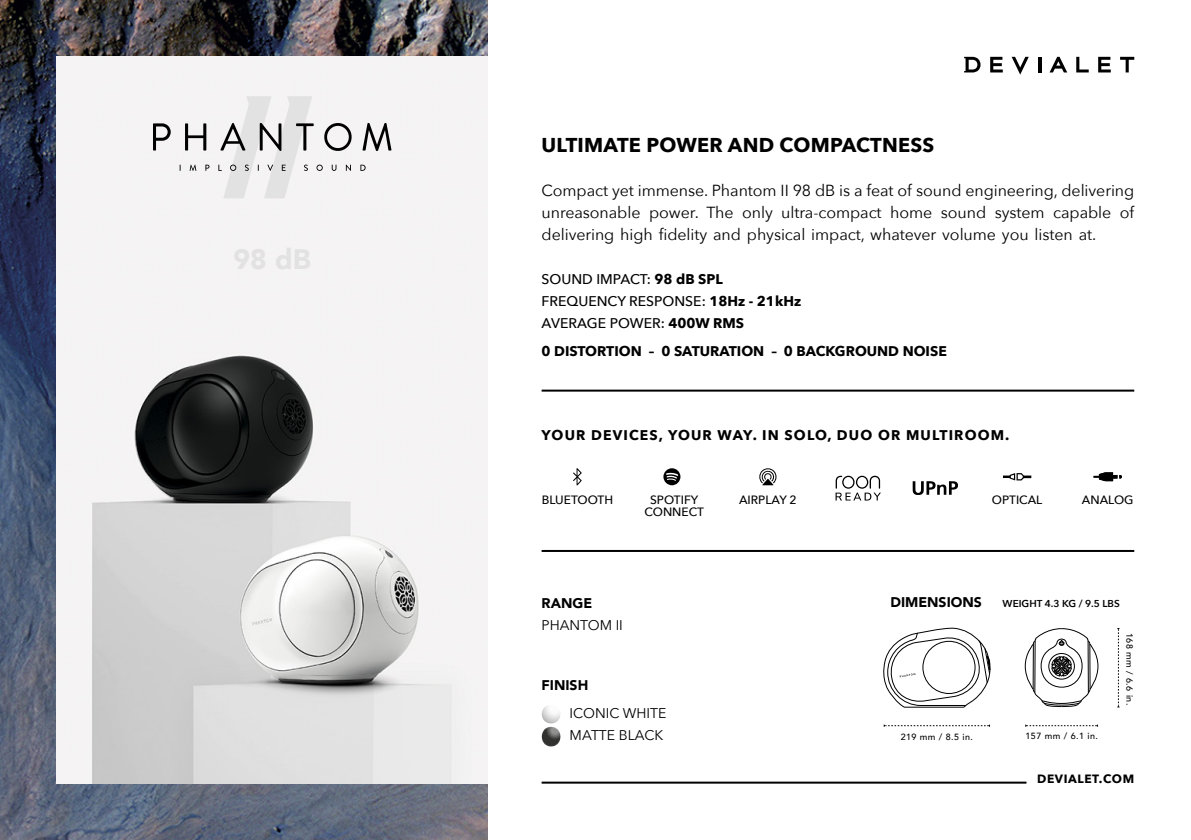
<style>
.page{position:relative;width:1191px;height:840px;background:#fff}
.page>*{position:absolute;margin:0;border:0;box-sizing:border-box;transform-origin:0 0}
.t1{font:700 20px "Avenir Next";letter-spacing:.01em;color:#000}
.t2{font:16px/22px "Avenir Next";letter-spacing:-.005em;color:#000;text-align:justify}
.t3{font:500 14px/22px "Avenir Next";color:#000}
.t4{font:700 14px "Avenir Next";letter-spacing:.08em;color:#000}
.t5{font:700 14px "Avenir Next";color:#000}
.t6{font:14px/22px "Avenir Next";color:#000}
.t7{font:900 14px "Avenir";color:#000}
.t8{font:500 12px "Avenir Next";color:#000}
.t9{font:700 12px "Avenir Next";letter-spacing:.05em;color:#000}
.t10{font:600 10px "Avenir Next";color:#000}
.t11{font:500 9px "Avenir";letter-spacing:.05em;color:#000}
.s1{font-weight:700}
</style>
<div class="page">
<svg style="left:1049px;top:57px;width:18px;height:15px"></svg>
<svg style="left:990px;top:57px;width:12px;height:15px"></svg>
<svg style="left:964px;top:57px;width:16px;height:15px"></svg>
<svg style="left:1076px;top:57px;width:12px;height:15px"></svg>
<hr style="left:1038px;top:57px;width:3px;height:15px;background:#000">
<svg style="left:1120px;top:57px;width:14px;height:15px"></svg>
<svg style="left:1098px;top:57px;width:12px;height:15px"></svg>
<svg style="left:1011px;top:57px;width:17px;height:18px"></svg>
<hr style="left:541px;top:781px;width:485px;height:2px;background:#000">
<img style="left:0;top:0;width:488px;height:839px">
<img style="left:57px;top:57px;width:431px;height:725px">
<svg style="left:153px;top:123px;width:18px;height:27px"></svg>
<svg style="left:185px;top:123px;width:21px;height:27px"></svg>
<svg style="left:362px;top:123px;width:29px;height:28px"></svg>
<svg style="left:190px;top:164px;width:6px;height:7px"></svg>
<svg style="left:205px;top:165px;width:4px;height:6px"></svg>
<svg style="left:218px;top:96px;width:133px;height:102px"></svg>
<svg style="left:360px;top:165px;width:6px;height:6px"></svg>
<hr style="left:541px;top:389px;width:593px;height:2px;background:#000">
<hr style="left:541px;top:549px;width:593px;height:2px;background:#000">
<svg style="left:1093px;top:472px;width:29px;height:9px"></svg>
<svg style="left:759px;top:468px;width:18px;height:17px"></svg>
<svg style="left:573px;top:468px;width:9px;height:17px"></svg>
<svg style="left:1003px;top:473px;width:28px;height:7px"></svg>
<svg style="left:663px;top:468px;width:17px;height:17px"></svg>
<svg style="left:912px;top:481px;width:46px;height:14px"></svg>
<svg style="left:835px;top:475px;width:46px;height:25px"></svg>
<svg style="left:883px;top:627px;width:108px;height:80px"></svg>
<svg style="left:883px;top:724px;width:107px;height:2px"></svg>
<svg style="left:1117px;top:628px;width:2px;height:79px"></svg>
<svg style="left:1025px;top:724px;width:73px;height:2px"></svg>
<svg style="left:1024px;top:628px;width:74px;height:78px"></svg>
<img style="left:541px;top:706px;width:19px;height:17px">
<img style="left:541px;top:726px;width:19px;height:19px">
<p class="t1" style="left:541px;top:127px;width:394px">ULTIMATE POWER AND COMPACTNESS</p>
<p class="t2" style="left:541px;top:179px;width:594px">Compact yet immense. Phantom II 98 dB is a feat of sound engineering, delivering unreasonable power. The only ultra-compact home sound system capable of delivering high fidelity and physical impact, whatever volume you listen at.</p>
<p class="t3" style="left:541px;top:267px;width:261px">SOUND IMPACT: <span class="s1">98 dB SPL<br></span>FREQUENCY RESPONSE: <span class="s1">18Hz - 21kHz<br></span>AVERAGE POWER: <span class="s1">400W RMS</span></p>
<p class="t5" style="left:541px;top:339px;width:407px">0 DISTORTION – 0 SATURATION – 0 BACKGROUND NOISE</p>
<p class="t4" style="left:541px;top:423px;width:469px">YOUR DEVICES, YOUR WAY. IN SOLO, DUO OR MULTIROOM.</p>
<p class="t8" style="left:542px;top:489px;width:73px">BLUETOOTH</p>
<p class="t8" style="left:650px;top:489px;width:50px">SPOTIFY</p>
<p class="t8" style="left:739px;top:489px;width:59px">AIRPLAY 2</p>
<p class="t8" style="left:992px;top:489px;width:52px">OPTICAL</p>
<p class="t8" style="left:644px;top:501px;width:61px">CONNECT</p>
<p class="t8" style="left:1082px;top:489px;width:53px">ANALOG</p>
<p class="t7" style="left:541px;top:590px;width:52px">RANGE</p>
<p class="t6" style="left:541px;top:613px;width:83px">PHANTOM II</p>
<p class="t7" style="left:541px;top:672px;width:48px">FINISH</p>
<p class="t6" style="left:569px;top:701px;width:98px">ICONIC WHITE<br>MATTE BLACK</p>
<p class="t7" style="left:890px;top:589px;width:93px">DIMENSIONS</p>
<p class="t10" style="left:1002px;top:594px;width:119px">WEIGHT 4.3 KG / 9.5 LBS</p>
<p class="t11" style="left:900px;top:728px;width:74px">219 mm / 8.5 in.</p>
<p class="t11" style="left:1025px;top:727px;width:74px">157 mm / 6.1 in.</p>
<p class="t11" style="left:1137px;top:632px;width:74px;rotate:90deg">168 mm / 6.6 in.</p>
<p class="t9" style="left:1037px;top:768px;width:99px">DEVIALET.COM</p>
</div>
